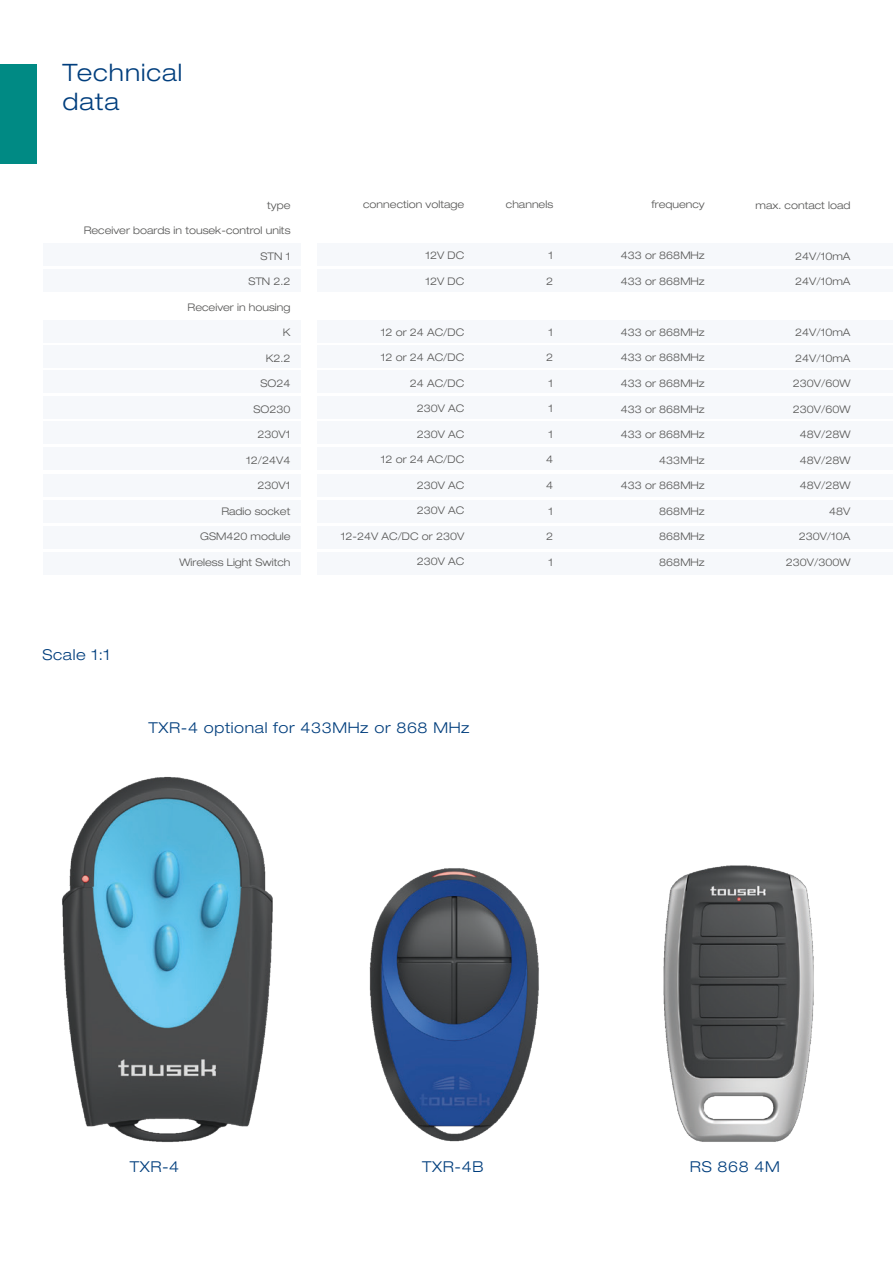
<style>
.page{position:relative;width:893px;height:1263px;background:#fff}
.page>*{position:absolute;margin:0;border:0;box-sizing:border-box;transform-origin:0 0}
.t1{font:300 expanded 24px/28.8px "Helvetica Neue LT Pro";letter-spacing:.04em;color:#003e7d}
.t2{font:300 expanded 15px "Helvetica Neue LT Pro";letter-spacing:.04em;color:#003e7d}
.t3{font:300 expanded 10.5px "Helvetica Neue LT Pro";color:#575756}
</style>
<div class="page">
<img style="left:62px;top:776px;width:752px;height:367px">
<div style="left:0;top:64px;width:37px;height:100px;background:#008a84"></div>
<div style="left:43px;top:244px;width:257px;height:22px;background:#f6f8fb"></div>
<div style="left:43px;top:269px;width:257px;height:22px;background:#f6f8fb"></div>
<div style="left:43px;top:320px;width:257px;height:22px;background:#f6f8fb"></div>
<div style="left:43px;top:345px;width:257px;height:22px;background:#f6f8fb"></div>
<div style="left:43px;top:371px;width:257px;height:22px;background:#f6f8fb"></div>
<div style="left:43px;top:396px;width:257px;height:22px;background:#f6f8fb"></div>
<div style="left:43px;top:422px;width:257px;height:22px;background:#f6f8fb"></div>
<div style="left:43px;top:448px;width:257px;height:22px;background:#f6f8fb"></div>
<div style="left:43px;top:474px;width:257px;height:22px;background:#f6f8fb"></div>
<div style="left:43px;top:500px;width:257px;height:22px;background:#f6f8fb"></div>
<div style="left:43px;top:526px;width:257px;height:22px;background:#f6f8fb"></div>
<div style="left:43px;top:552px;width:257px;height:23px;background:#f6f8fb"></div>
<div style="left:317px;top:244px;width:576px;height:22px;background:#f6f8fb"></div>
<div style="left:317px;top:269px;width:576px;height:22px;background:#f6f8fb"></div>
<div style="left:317px;top:320px;width:576px;height:22px;background:#f6f8fb"></div>
<div style="left:317px;top:345px;width:576px;height:22px;background:#f6f8fb"></div>
<div style="left:317px;top:371px;width:576px;height:22px;background:#f6f8fb"></div>
<div style="left:317px;top:396px;width:576px;height:22px;background:#f6f8fb"></div>
<div style="left:317px;top:422px;width:576px;height:22px;background:#f6f8fb"></div>
<div style="left:317px;top:474px;width:576px;height:22px;background:#f6f8fb"></div>
<div style="left:317px;top:500px;width:576px;height:22px;background:#f6f8fb"></div>
<div style="left:317px;top:526px;width:576px;height:22px;background:#f6f8fb"></div>
<div style="left:317px;top:552px;width:576px;height:23px;background:#f6f8fb"></div>
<div style="left:317px;top:448px;width:576px;height:22px;background:#f6f8fb"></div>
<h1 class="t1" style="left:63px;top:58px;width:121px">Technical data</h1>
<p class="t3" style="left:267px;top:198px;width:25px">type</p>
<p class="t3" style="left:84px;top:224px;width:208px">Receiver boards in tousek-control units</p>
<p class="t3" style="left:261px;top:249px;width:31px">STN 1</p>
<p class="t3" style="left:248px;top:275px;width:44px">STN 2.2</p>
<p class="t3" style="left:188px;top:300px;width:104px">Receiver in housing</p>
<p class="t3" style="left:283px;top:326px;width:9px">K</p>
<p class="t3" style="left:266px;top:352px;width:26px">K2.2</p>
<p class="t3" style="left:260px;top:377px;width:31px">SO24</p>
<p class="t3" style="left:253px;top:403px;width:39px">SO230</p>
<p class="t3" style="left:258px;top:428px;width:34px">230V1</p>
<p class="t3" style="left:246px;top:454px;width:46px">12/24V4</p>
<p class="t3" style="left:258px;top:479px;width:34px">230V1</p>
<p class="t3" style="left:221px;top:505px;width:71px">Radio socket</p>
<p class="t3" style="left:200px;top:530px;width:92px">GSM420 module</p>
<p class="t3" style="left:179px;top:556px;width:113px">Wireless Light Switch</p>
<h2 class="t2" style="left:43px;top:645px;width:69px">Scale 1:1</h2>
<p class="t3" style="left:363px;top:198px;width:103px">connection voltage</p>
<p class="t3" style="left:425px;top:249px;width:40px">12V DC</p>
<p class="t3" style="left:425px;top:275px;width:40px">12V DC</p>
<p class="t3" style="left:381px;top:326px;width:85px">12 or 24 AC/DC</p>
<p class="t3" style="left:381px;top:351px;width:85px">12 or 24 AC/DC</p>
<p class="t3" style="left:410px;top:377px;width:56px">24 AC/DC</p>
<p class="t3" style="left:417px;top:402px;width:49px">230V AC</p>
<p class="t3" style="left:417px;top:428px;width:49px">230V AC</p>
<p class="t3" style="left:381px;top:453px;width:85px">12 or 24 AC/DC</p>
<p class="t3" style="left:417px;top:479px;width:49px">230V AC</p>
<p class="t3" style="left:417px;top:504px;width:49px">230V AC</p>
<p class="t3" style="left:341px;top:530px;width:125px">12-24V AC/DC or 230V</p>
<p class="t3" style="left:417px;top:555px;width:49px">230V AC</p>
<h2 class="t2" style="left:148px;top:718px;width:323px">TXR-4 optional for 433MHz or 868 MHz</h2>
<p class="t3" style="left:506px;top:198px;width:49px">channels</p>
<p class="t3" style="left:548px;top:249px;width:6px">1</p>
<p class="t3" style="left:546px;top:275px;width:9px">2</p>
<p class="t3" style="left:548px;top:326px;width:6px">1</p>
<p class="t3" style="left:546px;top:351px;width:9px">2</p>
<p class="t3" style="left:548px;top:377px;width:6px">1</p>
<p class="t3" style="left:548px;top:402px;width:6px">1</p>
<p class="t3" style="left:548px;top:428px;width:6px">1</p>
<p class="t3" style="left:546px;top:453px;width:9px">4</p>
<p class="t3" style="left:546px;top:479px;width:9px">4</p>
<p class="t3" style="left:548px;top:504px;width:6px">1</p>
<p class="t3" style="left:546px;top:530px;width:9px">2</p>
<p class="t3" style="left:548px;top:555px;width:6px">1</p>
<p class="t3" style="left:651px;top:198px;width:55px">frequency</p>
<p class="t3" style="left:755px;top:199px;width:96px">max. contact load</p>
<p class="t3" style="left:621px;top:249px;width:85px">433 or 868MHz</p>
<p class="t3" style="left:621px;top:275px;width:85px">433 or 868MHz</p>
<p class="t3" style="left:795px;top:250px;width:57px">24V/10mA</p>
<p class="t3" style="left:795px;top:275px;width:57px">24V/10mA</p>
<p class="t3" style="left:621px;top:326px;width:85px">433 or 868MHz</p>
<p class="t3" style="left:621px;top:351px;width:85px">433 or 868MHz</p>
<p class="t3" style="left:621px;top:377px;width:85px">433 or 868MHz</p>
<p class="t3" style="left:621px;top:402px;width:85px">433 or 868MHz</p>
<p class="t3" style="left:621px;top:428px;width:85px">433 or 868MHz</p>
<p class="t3" style="left:659px;top:453px;width:47px">433MHz</p>
<p class="t3" style="left:621px;top:479px;width:85px">433 or 868MHz</p>
<p class="t3" style="left:659px;top:504px;width:47px">868MHz</p>
<p class="t3" style="left:659px;top:530px;width:47px">868MHz</p>
<p class="t3" style="left:659px;top:555px;width:47px">868MHz</p>
<p class="t3" style="left:795px;top:326px;width:57px">24V/10mA</p>
<p class="t3" style="left:795px;top:352px;width:57px">24V/10mA</p>
<p class="t3" style="left:793px;top:377px;width:59px">230V/60W</p>
<p class="t3" style="left:793px;top:403px;width:59px">230V/60W</p>
<p class="t3" style="left:800px;top:428px;width:52px">48V/28W</p>
<p class="t3" style="left:800px;top:454px;width:52px">48V/28W</p>
<p class="t3" style="left:800px;top:479px;width:52px">48V/28W</p>
<p class="t3" style="left:829px;top:505px;width:23px">48V</p>
<p class="t3" style="left:799px;top:530px;width:53px">230V/10A</p>
<p class="t3" style="left:786px;top:556px;width:66px">230V/300W</p>
<h2 class="t2" style="left:130px;top:1158px;width:51px">TXR-4</h2>
<h2 class="t2" style="left:422px;top:1158px;width:63px">TXR-4B</h2>
<h2 class="t2" style="left:690px;top:1158px;width:91px">RS 868 4M</h2>
</div>
